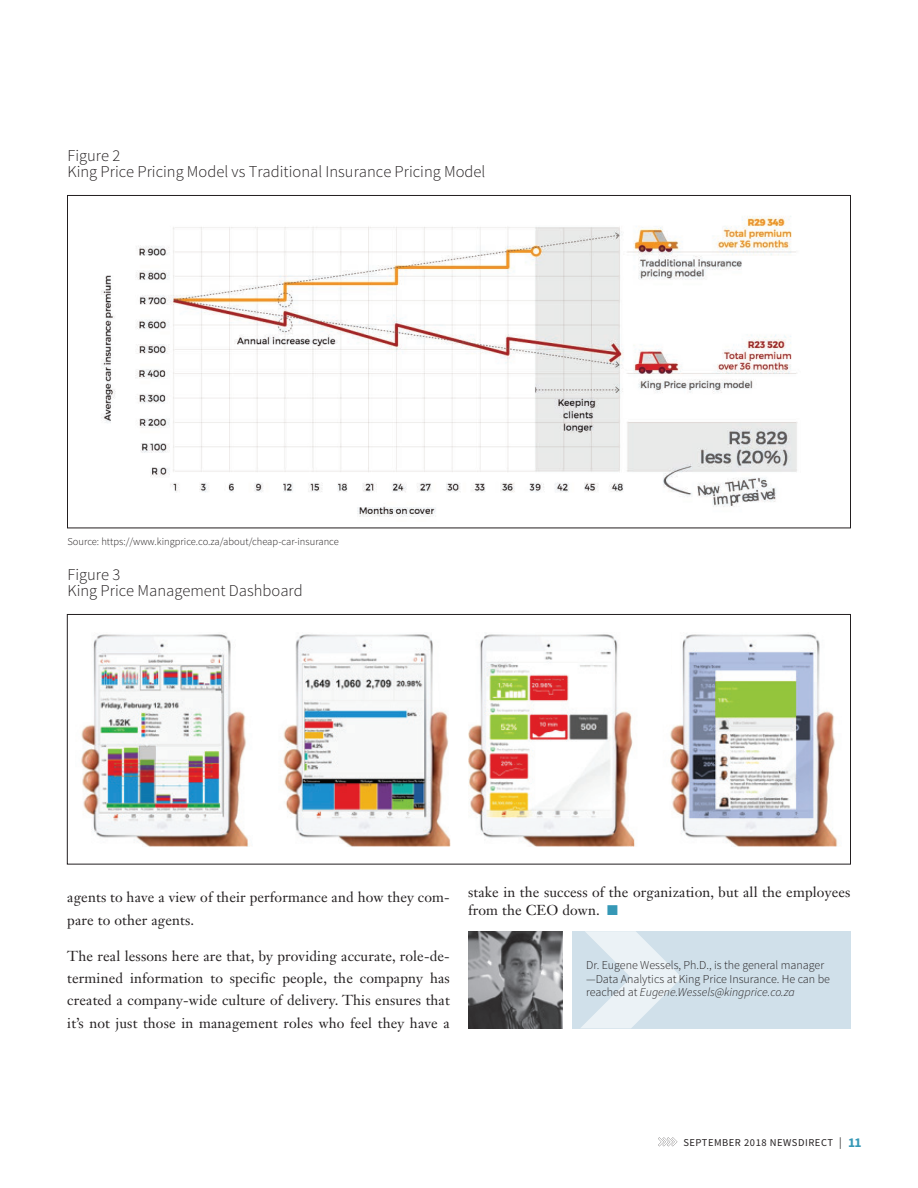
<style>
.page{position:relative;width:918px;height:1188px;background:#fff}
.page>*{position:absolute;margin:0;border:0;box-sizing:border-box;transform-origin:0 0}
.t1{font:300 16.5px/16.5px "Source Sans Pro";color:#231f20}
.t2{font:14.25px/22.4px "Janson Text LT Std";letter-spacing:.01em;color:#231f20}
.t3{font:300 12px/13.5px "Source Sans Pro";color:#231f20}
.t4{font:300 10.5px "Source Sans Pro";color:#231f20}
.t5{font:10.5px "Source Sans Pro";letter-spacing:.05em;color:#231f20}
.s1{color:#3698b6}
.s2{font-style:italic}
.s3{font-size:11.7px}
.s4{font-weight:700;font-size:13.5px;color:#3698b6}
</style>
<div class="page">
<svg style="left:658px;top:1137px;width:19px;height:9px"></svg>
<div style="left:67px;top:614px;width:784px;height:250px;border:1px solid #231f20"></div>
<img style="left:101px;top:216px;width:697px;height:301px">
<img style="left:81px;top:634px;width:369px;height:213px">
<img style="left:468px;top:634px;width:370px;height:213px">
<div style="left:573px;top:931px;width:278px;height:97px;background:#d0e0ea"></div>
<svg style="left:581px;top:931px;width:101px;height:97px"></svg>
<img style="left:468px;top:931px;width:94px;height:97px">
<div style="left:239px;top:626px;width:47px;height:55px;background:#fff"></div>
<div style="left:623px;top:626px;width:48px;height:55px;background:#fff"></div>
<p class="t1" style="left:68px;top:147px;width:419px">Figure 2<br>King Price Pricing Model vs Traditional Insurance Pricing Model</p>
<p class="t4" style="left:68px;top:535px;width:273px">Source: https://www.kingprice.co.za/about/cheap-car-insurance</p>
<p class="t1" style="left:68px;top:566px;width:237px">Figure 3<br>King Price Management Dashboard</p>
<p class="t2" style="left:67px;top:886px;width:384px">agents to have a view of their performance and how they com&shy;pare to other agents.</p>
<p class="t2" style="left:67px;top:944px;width:384px;text-align:justify">The real lessons here are that, by providing accurate, role-de&shy;termined information to specific people, the compapny has created a company-wide culture of delivery. This ensures that it’s not just those in management roles who feel they have a</p>
<p class="t2" style="left:468px;top:883px;width:384px;line-height:18px">stake in the success of the organization, but all the employees from the CEO down. <span class="s1">■</span></p>
<p class="t3" style="left:586px;top:959px;width:245px">Dr. Eugene Wessels, Ph.D., is the general manager —Data Analytics at King Price Insurance. He can be reached at <span class="s2">Eugene.Wessels@kingprice.co.za</span></p>
<p class="t5" style="left:683px;top:1136px;width:180px">SEPTEMBER 2018 NEWSDIRECT <span class="s3">|</span> <span class="s4">11</span></p>
</div>
